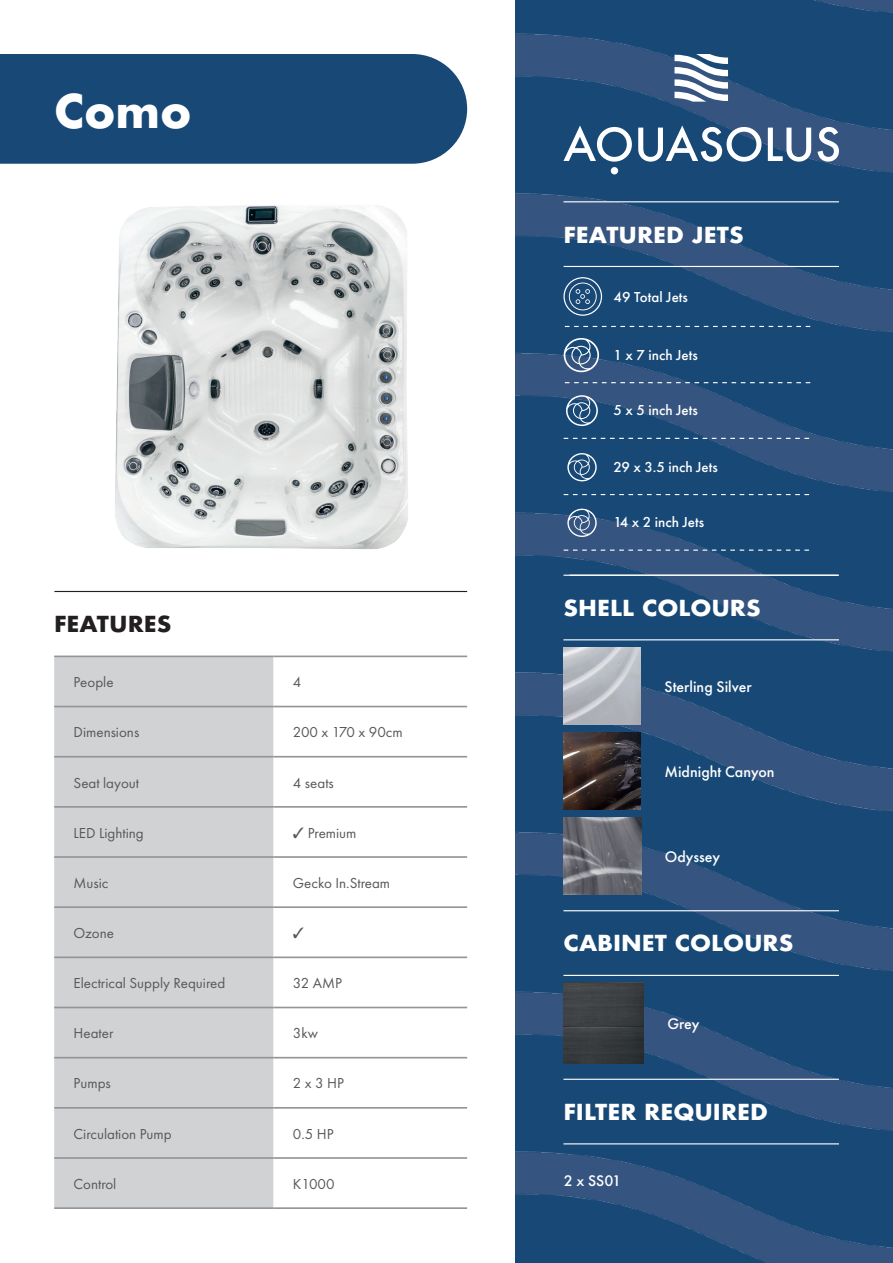
<style>
.page{position:relative;width:893px;height:1263px;background:#fff}
.page>*{position:absolute;margin:0;border:0;box-sizing:border-box;transform-origin:0 0}
.t1{font:700 45px "Futura";color:#fff}
.t2{font:700 21.45px "Futura";color:#fff;scale:1.06 1}
.t3{font:700 21.45px "Futura";color:#231f20;scale:1.06 1}
.t4{font:500 15.9px "Futura PT";color:#fff}
.t5{font:15px "Futura PT";color:#57585a}
.t6{font:500 15px "Futura PT";color:#fff}
</style>
<div class="page">
<div style="left:0;top:54px;width:467px;height:110px;background:#174876"></div>
<img style="left:515px;top:0;width:378px;height:1263px">
<img style="left:115px;top:205px;width:293px;height:344px">
<div style="left:54px;top:657px;width:220px;height:550px;background:#d1d2d4"></div>
<svg style="left:274px;top:657px;width:193px;height:402px"></svg>
<hr style="left:54px;top:655px;width:220px;height:2px;background:#939598">
<hr style="left:274px;top:655px;width:193px;height:2px;background:#939598">
<hr style="left:54px;top:706px;width:220px;height:1px;background:#939598">
<hr style="left:274px;top:706px;width:193px;height:1px;background:#939598">
<hr style="left:54px;top:756px;width:220px;height:1px;background:#939598">
<hr style="left:274px;top:756px;width:193px;height:1px;background:#939598">
<hr style="left:54px;top:806px;width:220px;height:2px;background:#939598">
<hr style="left:274px;top:806px;width:193px;height:2px;background:#939598">
<hr style="left:54px;top:856px;width:220px;height:2px;background:#939598">
<hr style="left:274px;top:856px;width:193px;height:2px;background:#939598">
<hr style="left:54px;top:906px;width:220px;height:2px;background:#939598">
<hr style="left:274px;top:906px;width:193px;height:2px;background:#939598">
<hr style="left:54px;top:956px;width:220px;height:2px;background:#939598">
<hr style="left:274px;top:956px;width:193px;height:2px;background:#939598">
<hr style="left:54px;top:1007px;width:220px;height:1px;background:#939598">
<hr style="left:274px;top:1007px;width:193px;height:1px;background:#939598">
<hr style="left:54px;top:1057px;width:220px;height:1px;background:#939598">
<hr style="left:274px;top:1057px;width:193px;height:1px;background:#939598">
<hr style="left:54px;top:1107px;width:220px;height:2px;background:#939598">
<hr style="left:274px;top:1107px;width:193px;height:2px;background:#939598">
<hr style="left:54px;top:1157px;width:220px;height:2px;background:#939598">
<hr style="left:274px;top:1157px;width:193px;height:2px;background:#939598">
<hr style="left:54px;top:1207px;width:220px;height:2px;background:#939598">
<hr style="left:274px;top:1207px;width:193px;height:2px;background:#939598">
<hr style="left:563px;top:910px;width:276px;height:1px;background:#fff">
<hr style="left:563px;top:975px;width:276px;height:1px;background:#fff">
<img style="left:563px;top:983px;width:81px;height:80px">
<hr style="left:563px;top:1079px;width:276px;height:1px;background:#fff">
<hr style="left:563px;top:1143px;width:276px;height:1px;background:#fff">
<img style="left:563px;top:647px;width:78px;height:77px">
<img style="left:564px;top:817px;width:77px;height:78px">
<img style="left:563px;top:732px;width:78px;height:78px">
<hr style="left:563px;top:575px;width:276px;height:1px;background:#fff">
<hr style="left:563px;top:639px;width:276px;height:1px;background:#fff">
<hr style="left:54px;top:591px;width:413px;height:1px;background:#231f20">
<svg style="left:565px;top:326px;width:245px;height:1px"></svg>
<svg style="left:565px;top:382px;width:245px;height:1px"></svg>
<svg style="left:564px;top:338px;width:35px;height:34px"></svg>
<svg style="left:566px;top:395px;width:32px;height:31px"></svg>
<svg style="left:567px;top:453px;width:30px;height:28px"></svg>
<svg style="left:567px;top:509px;width:30px;height:28px"></svg>
<svg style="left:564px;top:438px;width:245px;height:1px"></svg>
<svg style="left:564px;top:494px;width:245px;height:1px"></svg>
<svg style="left:564px;top:550px;width:245px;height:1px"></svg>
<svg style="left:563px;top:277px;width:39px;height:39px;background:#40688e"></svg>
<hr style="left:564px;top:266px;width:275px;height:1px;background:#fff">
<hr style="left:563px;top:201px;width:276px;height:1px;background:#fff">
<svg style="left:638px;top:125px;width:123px;height:37px"></svg>
<svg style="left:768px;top:128px;width:43px;height:34px"></svg>
<svg style="left:817px;top:127px;width:22px;height:35px"></svg>
<svg style="left:563px;top:125px;width:69px;height:37px"></svg>
<div style="left:611px;top:167px;width:7px;height:7px;background:#fff;border-radius:50%"></div>
<svg style="left:674px;top:54px;width:54px;height:48px"></svg>
<svg style="left:293px;top:927px;width:11px;height:11px"></svg>
<p class="t1" style="left:54px;top:78px;width:139px">Como</p>
<p class="t3" style="left:54px;top:609px;width:112px">FEATURES</p>
<p class="t5" style="left:74px;top:673px;width:42px">People</p>
<p class="t5" style="left:293px;top:673px;width:10px">4</p>
<p class="t5" style="left:74px;top:723px;width:67px">Dimensions</p>
<p class="t5" style="left:293px;top:723px;width:111px">200 x 170 x 90cm</p>
<p class="t5" style="left:74px;top:774px;width:67px">Seat layout</p>
<p class="t5" style="left:293px;top:774px;width:42px">4 seats</p>
<p class="t5" style="left:74px;top:824px;width:72px">LED Lighting</p>
<p class="t5" style="left:293px;top:824px;width:65px">✓ Premium</p>
<p class="t5" style="left:74px;top:874px;width:36px">Music</p>
<p class="t5" style="left:293px;top:874px;width:99px">Gecko In.Stream</p>
<p class="t5" style="left:74px;top:924px;width:42px">Ozone</p>
<p class="t5" style="left:74px;top:974px;width:153px">Electrical Supply Required</p>
<p class="t5" style="left:293px;top:974px;width:50px">32 AMP</p>
<p class="t5" style="left:74px;top:1024px;width:41px">Heater</p>
<p class="t5" style="left:293px;top:1024px;width:27px">3kw</p>
<p class="t5" style="left:74px;top:1074px;width:39px">Pumps</p>
<p class="t5" style="left:293px;top:1074px;width:53px">2 x 3 HP</p>
<p class="t5" style="left:74px;top:1125px;width:100px">Circulation Pump</p>
<p class="t5" style="left:293px;top:1125px;width:42px">0.5 HP</p>
<p class="t5" style="left:74px;top:1175px;width:44px">Control</p>
<p class="t5" style="left:293px;top:1175px;width:43px">K1000</p>
<p class="t2" style="left:563px;top:219px;width:172px">FEATURED JETS</p>
<p class="t6" style="left:614px;top:288px;width:76px">49 Total Jets</p>
<p class="t6" style="left:614px;top:345px;width:86px">1 x 7 inch Jets</p>
<p class="t6" style="left:614px;top:401px;width:86px">5 x 5 inch Jets</p>
<p class="t6" style="left:614px;top:457px;width:106px">29 x 3.5 inch Jets</p>
<p class="t6" style="left:614px;top:513px;width:92px">14 x 2 inch Jets</p>
<p class="t2" style="left:563px;top:592px;width:188px">SHELL COLOURS</p>
<p class="t4" style="left:664px;top:677px;width:89px">Sterling Silver</p>
<p class="t4" style="left:664px;top:762px;width:112px">Midnight Canyon</p>
<p class="t4" style="left:665px;top:847px;width:57px">Odyssey</p>
<p class="t2" style="left:563px;top:928px;width:218px">CABINET COLOURS</p>
<p class="t4" style="left:667px;top:1014px;width:34px">Grey</p>
<p class="t2" style="left:563px;top:1096px;width:194px">FILTER REQUIRED</p>
<p class="t4" style="left:564px;top:1171px;width:59px">2 x SS01</p>
</div>
